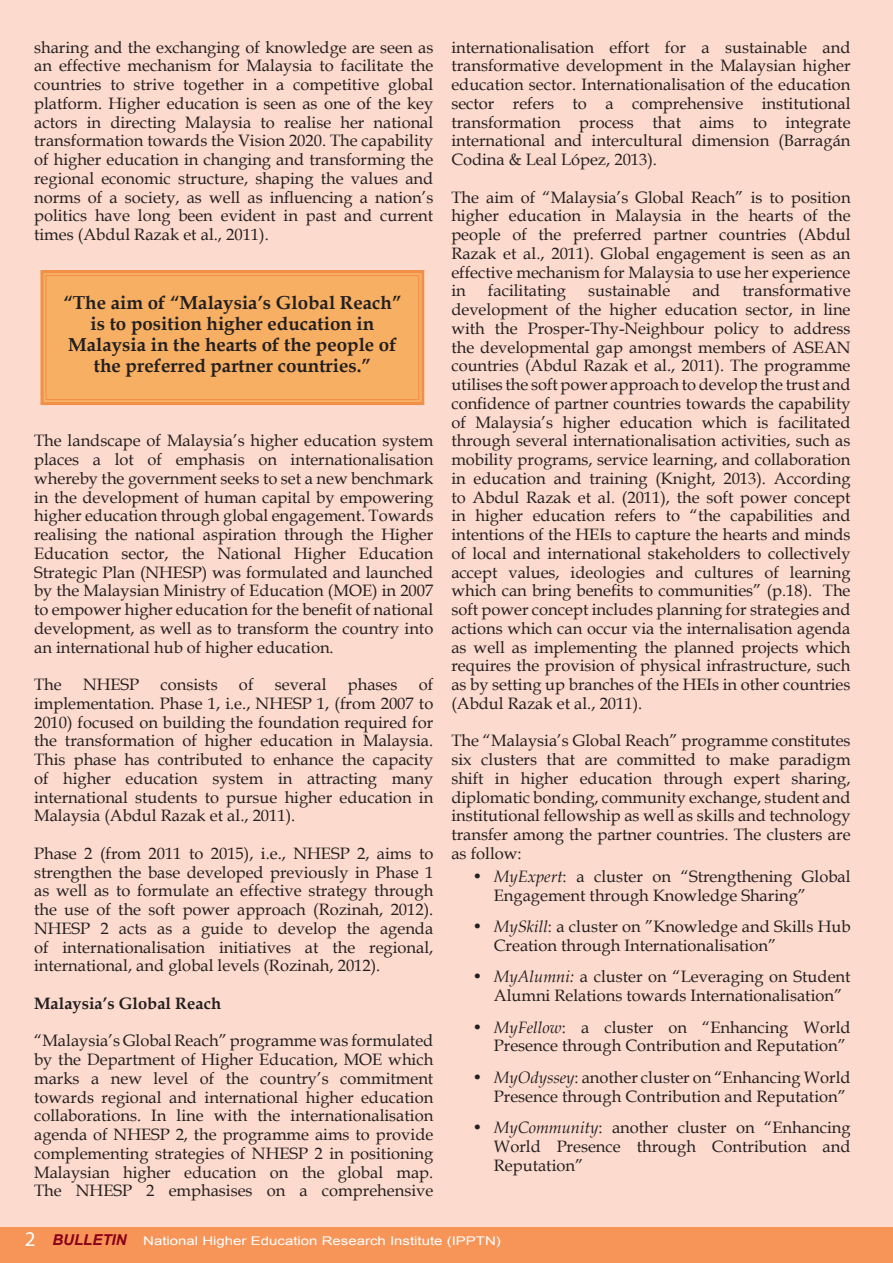
<style>
.page{position:relative;width:893px;height:1263px;background:#fcdacd}
.page>*{position:absolute;margin:0;border:0;box-sizing:border-box;transform-origin:0 0}
.t1{font:700 18.75px/21px "Book Antiqua";color:#231f20;text-align:center}
.t2{font:16.5px/18.8px "Book Antiqua";color:#231f20;text-align:justify}
.t3{font:700 16.5px "Book Antiqua";color:#231f20}
.t4{font:12px "Arial";color:#fff;scale:1.25 1}
.s1{font-style:italic}
.s2{font-family:"Myriad Pro";font-size:21px}
.s3{font-weight:700;font-style:italic;font-size:15px;color:#8a0118}
</style>
<div class="page">
<div style="left:0;top:1227px;width:893px;height:36px;background:#f79559"></div>
<svg style="left:40px;top:270px;width:385px;height:135px;background:#f6ad61"></svg>
<div style="left:45px;top:275px;width:374px;height:125px;border:1px solid #f19046"></div>
<p class="t2" style="left:34px;top:37px;width:401px">sharing and the exchanging of knowledge are seen as an effective mechanism for Malaysia to facilitate the countries to strive together in a competitive global platform. Higher education is seen as one of the key actors in directing Malaysia to realise her national transformation towards the Vision 2020. The capability of higher education in changing and transforming the regional economic structure, shaping the values and norms of a society, as well as influencing a nation’s politics have long been evident in past and current times (Abdul Razak et al., 2011).</p>
<p class="t1" style="left:63px;top:292px;width:339px">“The aim of “Malaysia’s Global Reach” is to position higher education in Malaysia in the hearts of the people of the preferred partner countries.”</p>
<p class="t2" style="left:34px;top:431px;width:401px">The landscape of Malaysia’s higher education system places a lot of emphasis on internationalisation whereby the government seeks to set a new benchmark in the development of human capital by empowering higher education through global engagement. Towards realising the national aspiration through the Higher Education sector, the National Higher Education Strategic Plan (NHESP) was formulated and launched by the Malaysian Ministry of Education (MOE) in 2007 to empower higher education for the benefit of national development, as well as to transform the country into an international hub of higher education.</p>
<p class="t2" style="left:34px;top:675px;width:29px">The</p>
<p class="t2" style="left:83px;top:675px;width:58px">NHESP</p>
<p class="t2" style="left:161px;top:675px;width:59px">consists</p>
<p class="t2" style="left:239px;top:675px;width:16px">of</p>
<p class="t2" style="left:275px;top:675px;width:53px">several</p>
<p class="t2" style="left:348px;top:675px;width:51px">phases</p>
<p class="t2" style="left:34px;top:675px;width:401px;text-indent:385px">of implementation. Phase 1, i.e., NHESP 1, (from 2007 to 2010) focused on building the foundation required for the transformation of higher education in Malaysia.<br>This phase has contributed to enhance the capacity of higher education system in attracting many international students to pursue higher education in Malaysia (Abdul Razak et al., 2011).</p>
<p class="t2" style="left:34px;top:843px;width:401px">Phase 2 (from 2011 to 2015), i.e., NHESP 2, aims to strengthen the base developed previously in Phase 1 as well as to formulate an effective strategy through the use of the soft power approach (Rozinah, 2012).<br>NHESP 2 acts as a guide to develop the agenda of internationalisation initiatives at the regional, international, and global levels (Rozinah, 2012).</p>
<p class="t3" style="left:34px;top:992px;width:188px">Malaysia’s Global Reach</p>
<p class="t2" style="left:34px;top:1031px;width:401px">“Malaysia’s Global Reach” programme was formulated by the Department of Higher Education, MOE which marks a new level of the country’s commitment towards regional and international higher education collaborations. In line with the internationalisation agenda of NHESP 2, the programme aims to provide complementing strategies of NHESP 2 in positioning Malaysian higher education on the global map.<br>The NHESP 2 emphasises on a comprehensive</p>
<p class="t2" style="left:451px;top:37px;width:401px">internationalisation effort for a sustainable and transformative development in the Malaysian higher education sector. Internationalisation of the education sector refers to a comprehensive institutional transformation process that aims to integrate international and intercultural dimension (Barragán Codina &amp; Leal López, 2013).</p>
<p class="t2" style="left:451px;top:187px;width:401px">The aim of “Malaysia’s Global Reach” is to position higher education in Malaysia in the hearts of the people of the preferred partner countries (Abdul Razak et al., 2011). Global engagement is seen as an effective mechanism for Malaysia to use her experience in</p>
<p class="t2" style="left:488px;top:281px;width:80px">facilitating</p>
<p class="t2" style="left:588px;top:281px;width:84px">sustainable</p>
<p class="t2" style="left:692px;top:281px;width:29px">and</p>
<p class="t2" style="left:451px;top:281px;width:401px;text-indent:291px">transformative development of the higher education sector, in line with the Prosper-Thy-Neighbour policy to address the developmental gap amongst members of ASEAN countries (Abdul Razak et al., 2011). The programme utilises the soft power approach to develop the trust and confidence of partner countries towards the capability of Malaysia’s higher education which is facilitated through several internationalisation activities, such as mobility programs, service learning, and collaboration in education and training (Knight, 2013). According to Abdul Razak et al. (2011), the soft power concept in higher education refers to “the capabilities and intentions of the HEIs to capture the hearts and minds of local and international stakeholders to collectively accept values, ideologies and cultures of learning which can bring benefits to communities” (p.18). The soft power concept includes planning for strategies and actions which can occur via the internalisation agenda as well as implementing the planned projects which requires the provision of physical infrastructure, such as by setting up branches of the HEIs in other countries (Abdul Razak et al., 2011).</p>
<p class="t2" style="left:451px;top:731px;width:401px">The “Malaysia’s Global Reach” programme constitutes six clusters that are committed to make paradigm shift in higher education through expert sharing, diplomatic bonding, community exchange, student and institutional fellowship as well as skills and technology transfer among the partner countries. The clusters are as follow:</p>
<p class="t2" style="left:494px;top:866px;width:358px;text-indent:-21px">• <span class="s1">MyExpert</span>: a cluster on “Strengthening Global<br>Engagement through Knowledge Sharing”</p>
<p class="t2" style="left:494px;top:917px;width:358px;text-indent:-21px">• <span class="s1">MySkill</span>: a cluster on ”Knowledge and Skills Hub<br>Creation through Internationalisation”</p>
<p class="t2" style="left:494px;top:967px;width:358px;text-indent:-21px">• <span class="s1">MyAlumni:</span> a cluster on “Leveraging on Student<br>Alumni Relations towards Internationalisation”</p>
<p class="t2" style="left:473px;top:1017px;width:379px;text-align:right">• <span class="s1">MyFellow</span>: a cluster on “Enhancing World<br>Presence through Contribution and Reputation”</p>
<p class="t2" style="left:473px;top:1067px;width:379px;text-align:right">• <span class="s1">MyOdyssey</span>: another cluster on “Enhancing World<br>Presence through Contribution and Reputation”</p>
<p class="t2" style="left:494px;top:1118px;width:358px;text-indent:-21px">• <span class="s1">MyCommunity</span>: another cluster on “Enhancing World Presence through Contribution and Reputation”</p>
<p class="t4" style="left:25px;top:1233px;width:382px"><span class="s2">2</span> <span class="s3">BULLETIN</span> National Higher Education Research Institute (IPPTN)</p>
</div>
